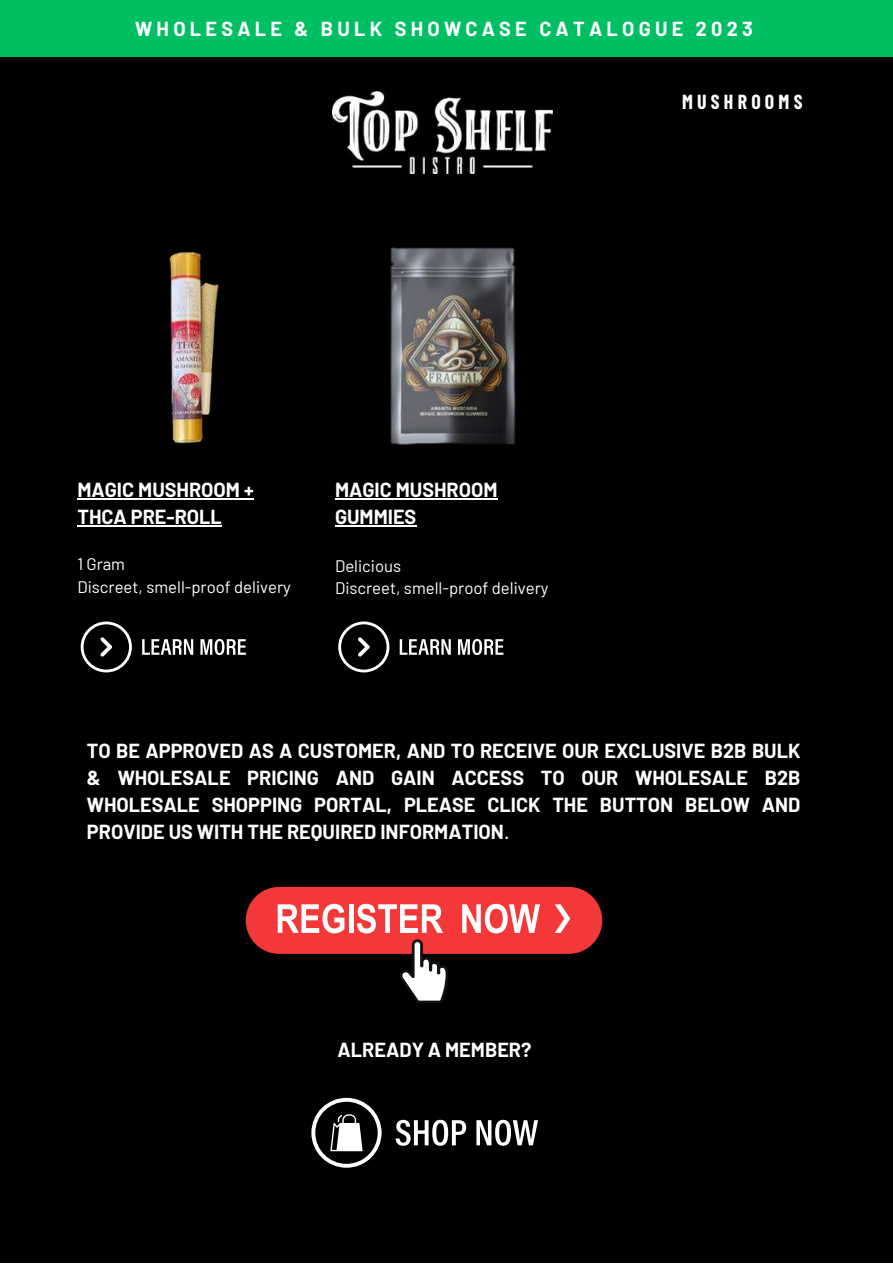
<style>
.page{position:relative;width:893px;height:1264px;background:#fff}
.page>*{position:absolute;margin:0;border:0;box-sizing:border-box;transform-origin:0 0}
.t1{font:700 19.8px/27px "Barlow";color:#fff}
.t2{font:700 19.8px "Barlow";letter-spacing:.215em;color:#fff}
.t3{font:700 19.8px "Barlow Condensed";letter-spacing:.215em;color:#fff}
.t4{font:16.65px/22.8px "Barlow";color:#fff}
.s1{font-weight:400}
</style>
<div class="page">
<div style="left:0;top:0;width:892px;height:1262px;background:#000"></div>
<img style="left:169px;top:251px;width:51px;height:193px">
<svg style="left:80px;top:621px;width:166px;height:52px"></svg>
<svg style="left:338px;top:621px;width:166px;height:52px"></svg>
<div style="left:0;top:0;width:892px;height:57px;background:#00bf63"></div>
<img style="left:333px;top:91px;width:219px;height:82px">
<img style="left:390px;top:247px;width:126px;height:198px">
<div style="left:246px;top:886px;width:356px;height:67px;background:#f23838;border-radius:34px"></div>
<svg style="left:399px;top:939px;width:49px;height:64px"></svg>
<svg style="left:278px;top:903px;width:66px;height:30px"></svg>
<hr style="left:349px;top:904px;width:4px;height:28px;background:#fff">
<svg style="left:357px;top:903px;width:86px;height:30px"></svg>
<svg style="left:462px;top:903px;width:78px;height:30px"></svg>
<svg style="left:555px;top:904px;width:15px;height:28px"></svg>
<svg style="left:311px;top:1097px;width:227px;height:71px"></svg>
<hr style="left:77px;top:498px;width:177px;height:1px;background:#fff">
<hr style="left:77px;top:525px;width:145px;height:1px;background:#fff">
<hr style="left:335px;top:498px;width:162px;height:1px;background:#fff">
<hr style="left:335px;top:525px;width:81px;height:1px;background:#fff">
<p class="t2" style="left:135px;top:16px;width:619px">WHOLESALE &amp; BULK SHOWCASE CATALOGUE 2023</p>
<p class="t3" style="left:682px;top:89px;width:122px">MUSHROOMS</p>
<p class="t1" style="left:77px;top:476px;width:178px">MAGIC MUSHROOM +<br>THCA PRE-ROLL</p>
<p class="t4" style="left:77px;top:552px;width:215px">1 Gram<br>Discreet, smell-proof delivery</p>
<p class="t1" style="left:335px;top:476px;width:164px">MAGIC MUSHROOM<br>GUMMIES</p>
<p class="t4" style="left:335px;top:554px;width:215px">Delicious<br>Discreet, smell-proof delivery</p>
<p class="t1" style="left:87px;top:736px;width:715px;text-align:justify">TO BE APPROVED AS A CUSTOMER, AND TO RECEIVE OUR EXCLUSIVE B2B BULK &amp; WHOLESALE PRICING AND GAIN ACCESS TO OUR WHOLESALE B2B WHOLESALE SHOPPING PORTAL, PLEASE CLICK THE BUTTON BELOW AND PROVIDE US WITH THE REQUIRED INFORMATION<span class="s1">.</span></p>
<p class="t1" style="left:337px;top:1035px;width:195px">ALREADY A MEMBER?</p>
</div>
